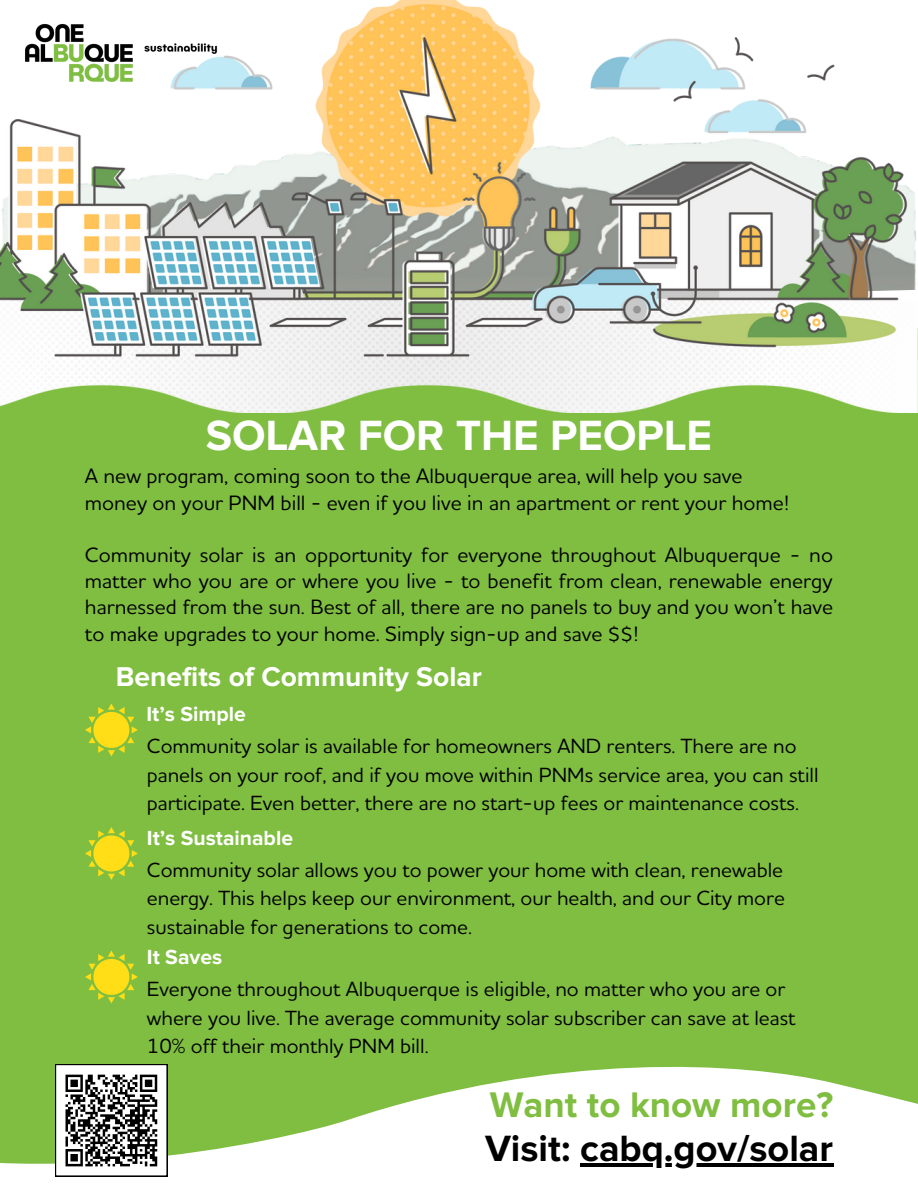
<style>
.page{position:relative;width:918px;height:1188px;background:#fff}
.page>*{position:absolute;margin:0;border:0;box-sizing:border-box;transform-origin:0 0}
.t1{font:700 43.8px "Proxima Nova";color:#fff}
.t2{font:700 37.95px "Proxima Nova";color:#000}
.t3{font:700 36.9px "Proxima Nova";color:#7fbe40}
.t4{font:700 28.2px "Proxima Nova";color:#fff}
.t5{font:500 21.15px/26.4px "Houschka Alt Pro";color:#000;text-align:justify}
.t6{font:700 21.15px "Proxima Nova";color:#fff}
.t7{font:500 20.85px/28.7px "Houschka Alt Pro";color:#000}
</style>
<div class="page">
<svg style="left:0;top:888px;width:918px;height:279px;fill:#7fbe40"></svg>
<div style="left:0;top:328px;width:918px;height:560px;background:#7fbe40"></div>
<svg style="left:85px;top:703px;width:53px;height:53px"></svg>
<svg style="left:85px;top:827px;width:53px;height:53px"></svg>
<svg style="left:85px;top:950px;width:53px;height:53px;background:#b9cc2d"></svg>
<img style="left:0;top:0;width:918px;height:412px">
<img style="left:0;top:0;width:240px;height:145px">
<svg style="left:580px;top:1163px;width:253px;height:4px"></svg>
<svg style="left:55px;top:1064px;width:113px;height:113px"></svg>
<p class="t1" style="left:206px;top:416px;width:508px">SOLAR FOR THE PEOPLE</p>
<p class="t5" style="left:85px;top:462px;width:659px">A new program, coming soon to the Albuquerque area, will help you save</p>
<p class="t5" style="left:85px;top:489px;width:706px">money on your PNM bill - even if you live in an apartment or rent your home!</p>
<p class="t5" style="left:85px;top:541px;width:750px">Community solar is an opportunity for everyone throughout Albuquerque - no matter who you are or where you live - to benefit from clean, renewable energy harnessed from the sun. Best of all, there are no panels to buy and you won’t have to make upgrades to your home. Simply sign-up and save $$!</p>
<p class="t4" style="left:116px;top:664px;width:368px">Benefits of Community Solar</p>
<p class="t6" style="left:146px;top:705px;width:101px">It’s Simple</p>
<p class="t7" style="left:147px;top:731px;width:673px">Community solar is available for homeowners AND renters. There are no panels on your roof, and if you move within PNMs service area, you can still participate. Even better, there are no start-up fees or maintenance costs.</p>
<p class="t6" style="left:147px;top:828px;width:148px">It’s Sustainable</p>
<p class="t7" style="left:147px;top:855px;width:640px;text-align:justify">Community solar allows you to power your home with clean, renewable energy. This helps keep our environment, our health, and our City more sustainable for generations to come.</p>
<p class="t6" style="left:147px;top:947px;width:77px">It Saves</p>
<p class="t7" style="left:147px;top:974px;width:650px">Everyone throughout Albuquerque is eligible, no matter who you are or where you live. The average community solar subscriber can save at least<br>10% off their monthly PNM bill.</p>
<p class="t3" style="left:490px;top:1088px;width:345px">Want to know more?</p>
<p class="t2" style="left:485px;top:1131px;width:350px">Visit: cabq.gov/solar</p>
</div>
